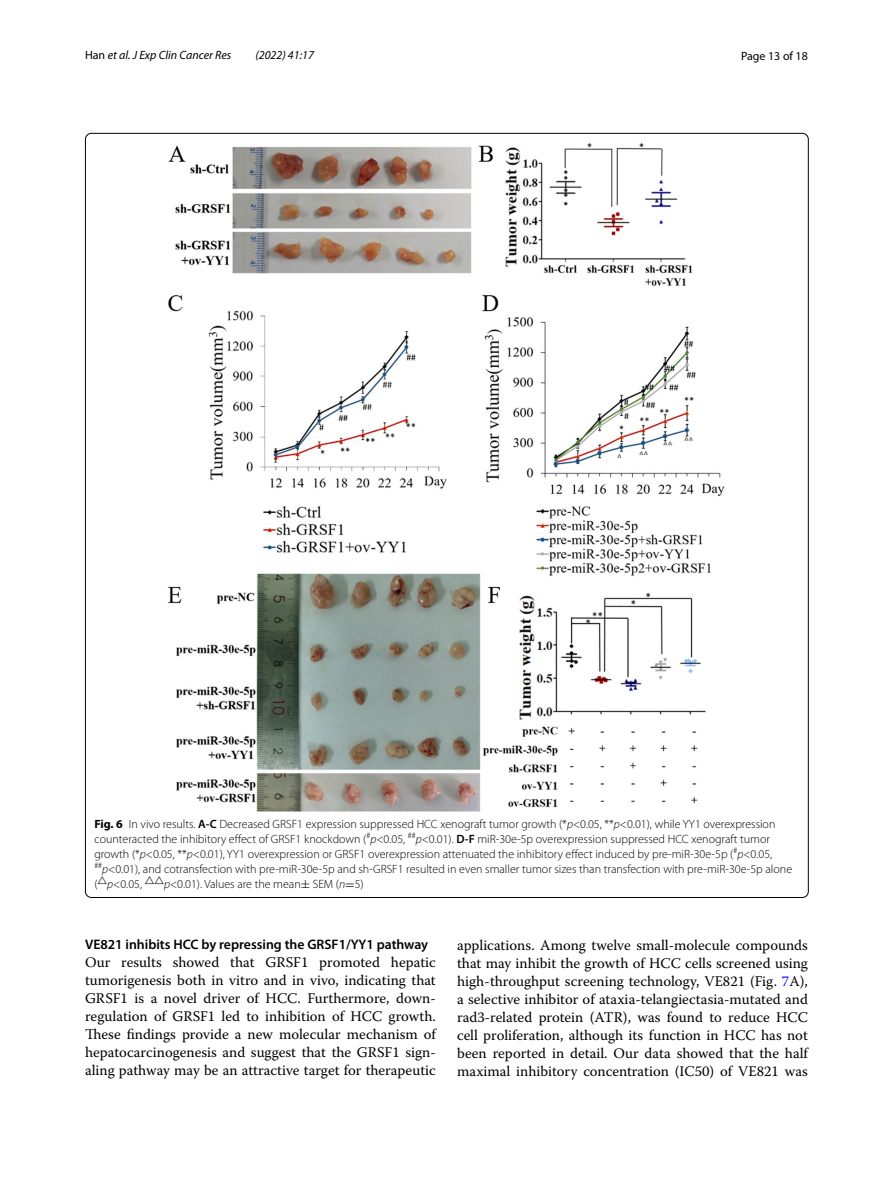
<style>
.page{position:relative;width:893px;height:1187px;background:#fff}
.page>*{position:absolute;margin:0;border:0;box-sizing:border-box;transform-origin:0 0}
.t1{font:14.7px/18px "Warnock Pro";color:#000;text-align:justify}
.t2{font:600 13.8px "Myriad Pro";color:#000}
.t3{font:300 12px/15px "Myriad Pro";color:#000}
.t4{font:italic 12px "Myriad Pro";color:#000}
.t5{font:12px "Myriad Pro";color:#000}
.s1{font-style:normal}
.s2{font-weight:700}
.s3{font-weight:600}
.s4{font-style:italic}
.s5{font-family:"MTSY";font-weight:400}
.s6{color:#00f}
</style>
<div class="page">
<img style="left:168px;top:142px;width:557px;height:670px">
<p class="t4" style="left:85px;top:48px;width:148px"><span class="s1">Han</span> et al. J Exp Clin Cancer Res</p>
<p class="t4" style="left:255px;top:48px;width:60px">(2022) 41:17</p>
<p class="t5" style="left:741px;top:48px;width:68px">Page 13 of 18</p>
<p class="t3" style="left:94px;top:816px;width:699px"><span class="s2">Fig. 6</span> In vivo results. <span class="s3">A-C</span> Decreased GRSF1 expression suppressed HCC xenograft tumor growth (*<span class="s4">p</span>&lt;0.05, **<span class="s4">p</span>&lt;0.01), while YY1 overexpression counteracted the inhibitory effect of GRSF1 knockdown (<sup>#</sup><span class="s4">p</span>&lt;0.05, <sup>##</sup><span class="s4">p</span>&lt;0.01). <span class="s3">D-F</span> miR-30e-5p overexpression suppressed HCC xenograft tumor growth (*<span class="s4">p</span>&lt;0.05, **<span class="s4">p</span>&lt;0.01), YY1 overexpression or GRSF1 overexpression attenuated the inhibitory effect induced by pre-miR-30e-5p (<sup>#</sup><span class="s4">p</span>&lt;0.05, <sup>##</sup><span class="s4">p</span>&lt;0.01), and cotransfection with pre-miR-30e-5p and sh-GRSF1 resulted in even smaller tumor sizes than transfection with pre-miR-30e-5p alone (<sup>△</sup><span class="s4">p</span>&lt;0.05, <sup>△△</sup><span class="s4">p</span>&lt;0.01). Values are the mean<span class="s5">±</span> SEM (<span class="s4">n</span><span class="s5">=</span>5)</p>
<p class="t2" style="left:85px;top:935px;width:345px">VE821 inhibits HCC by repressing the GRSF1/YY1 pathway</p>
<p class="t1" style="left:85px;top:953px;width:352px">Our results showed that GRSF1 promoted hepatic tumorigenesis both in vitro and in vivo, indicating that GRSF1 is a novel driver of HCC. Furthermore, down&shy;regulation of GRSF1 led to inhibition of HCC growth.<br>These findings provide a new molecular mechanism of hepatocarcinogenesis and suggest that the GRSF1 sign&shy;aling pathway may be an attractive target for therapeutic</p>
<p class="t1" style="left:457px;top:935px;width:352px">applications. Among twelve small-molecule compounds that may inhibit the growth of HCC cells screened using high-throughput screening technology, VE821 (Fig. <span class="s6">7</span>A), a selective inhibitor of ataxia-telangiectasia-mutated and rad3-related protein (ATR), was found to reduce HCC cell proliferation, although its function in HCC has not been reported in detail. Our data showed that the half maximal inhibitory concentration (IC50) of VE821 was</p>
</div>
